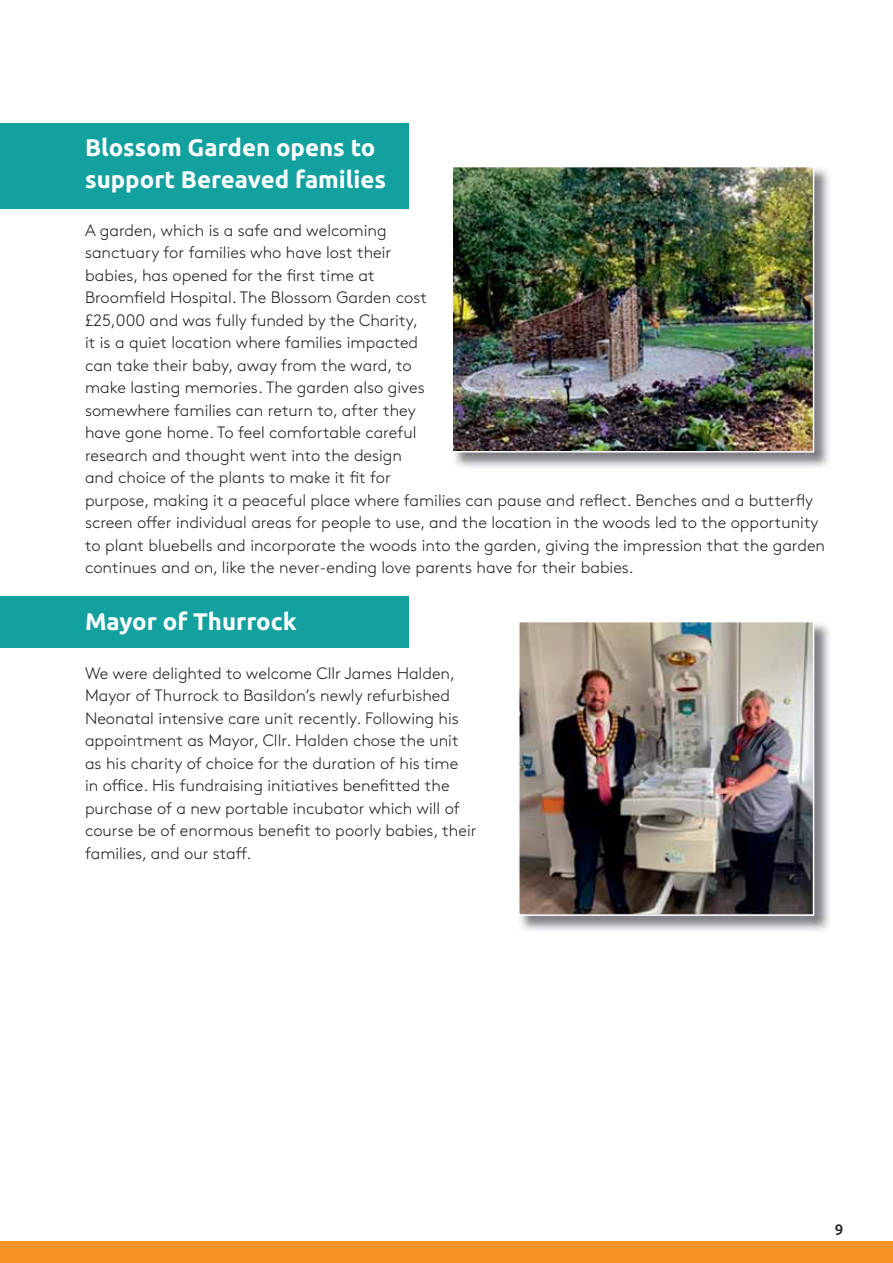
<style>
.page{position:relative;width:893px;height:1263px;background:#fff}
.page>*{position:absolute;margin:0;border:0;box-sizing:border-box;transform-origin:0 0}
.t1{font:700 24px/31.5px "Ubuntu";color:#fff}
.t2{font:300 16.5px/22.5px "Brown Std";color:#231f20}
.t3{font:500 15px "Ubuntu";color:#231f20}
</style>
<div class="page">
<div style="left:0;top:1242px;width:893px;height:21px;background:#f79323"></div>
<div style="left:0;top:596px;width:408px;height:51px;background:#13a1a0"></div>
<div style="left:0;top:123px;width:408px;height:85px;background:#13a1a0"></div>
<img style="left:454px;top:168px;width:376px;height:300px">
<img style="left:454px;top:169px;width:357px;height:280px">
<div style="left:451px;top:166px;width:363px;height:286px;border:2px solid #fff"></div>
<img style="left:519px;top:623px;width:311px;height:308px">
<img style="left:521px;top:624px;width:290px;height:289px">
<div style="left:518px;top:621px;width:296px;height:295px;border:2px solid #fff"></div>
<h1 class="t1" style="left:85px;top:134px;width:303px">Blossom Garden opens to support Bereaved families</h1>
<p class="t2" style="left:85px;top:221px;width:742px">A garden, which is a safe and welcoming<br>sanctuary for families who have lost their<br>babies, has opened for the first time at<br>Broomfield Hospital. The Blossom Garden cost<br>£25,000 and was fully funded by the Charity,<br>it is a quiet location where families impacted<br>can take their baby, away from the ward, to<br>make lasting memories. The garden also gives<br>somewhere families can return to, after they<br>have gone home. To feel comfortable careful<br>research and thought went into the design<br>and choice of the plants to make it fit for<br>purpose, making it a peaceful place where families can pause and reflect. Benches and a butterfly screen offer individual areas for people to use, and the location in the woods led to the opportunity to plant bluebells and incorporate the woods into the garden, giving the impression that the garden continues and on, like the never-ending love parents have for their babies.</p>
<h1 class="t1" style="left:85px;top:608px;width:213px">Mayor of Thurrock</h1>
<p class="t2" style="left:85px;top:663px;width:393px">We were delighted to welcome Cllr James Halden, Mayor of Thurrock to Basildon’s newly refurbished Neonatal intensive care unit recently. Following his appointment as Mayor, Cllr. Halden chose the unit as his charity of choice for the duration of his time<br>in office. His fundraising initiatives benefitted the purchase of a new portable incubator which will of course be of enormous benefit to poorly babies, their families, and our staff.</p>
<p class="t3" style="left:835px;top:1223px;width:10px">9</p>
</div>
